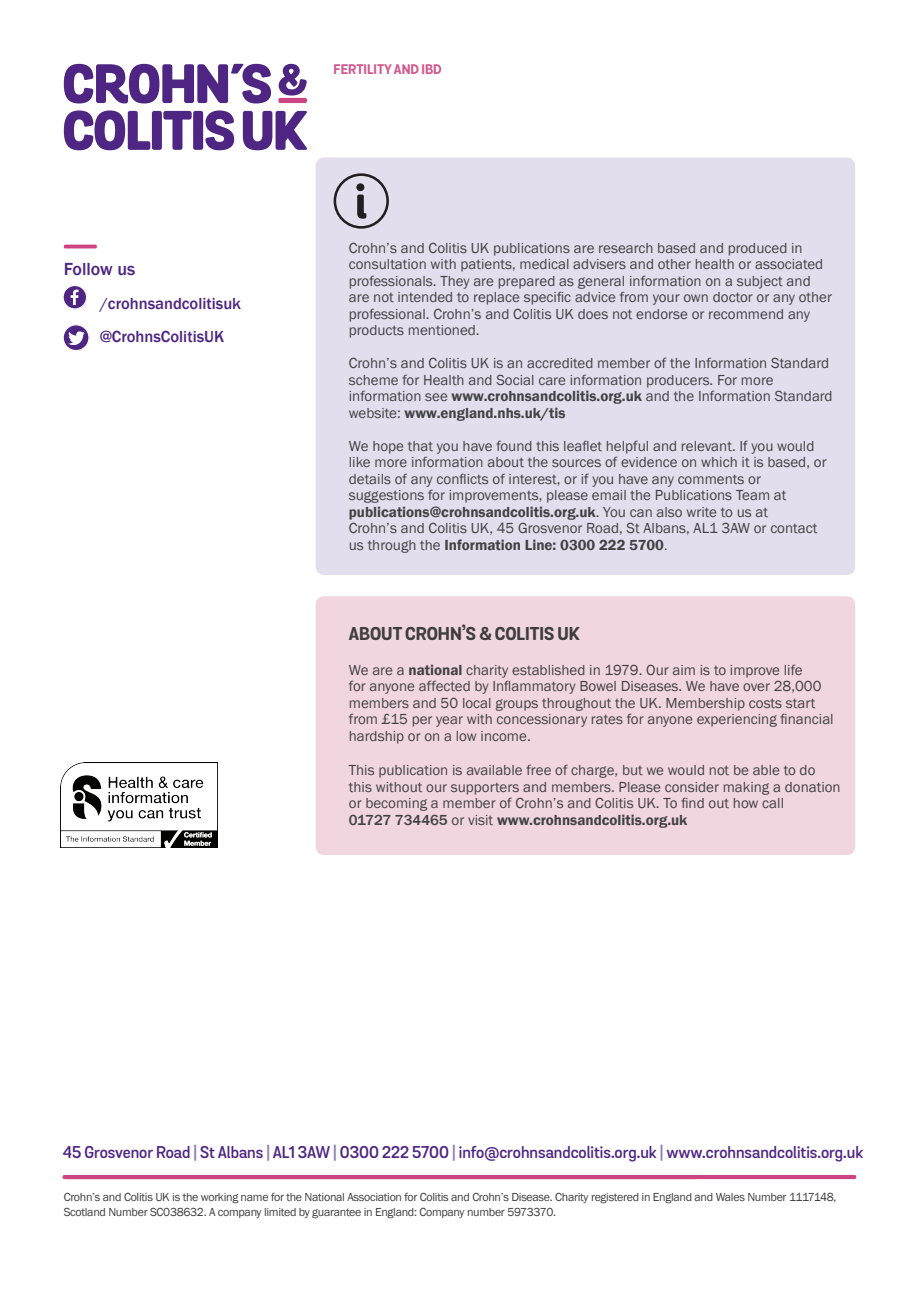
<style>
.page{position:relative;width:919px;height:1289px;background:#fff}
.page>*{position:absolute;margin:0;border:0;box-sizing:border-box;transform-origin:0 0}
.t1{font:700 18px "Grota Sans Rounded";color:#3e3e3f}
.t2{font:500 18px "Franklin Gothic";color:#4e2582}
.t3{font:600 16.5px "Grota Sans Rounded";color:#4e2582}
.t4{font:500 16.5px/33px "Franklin Gothic";color:#4e2582}
.t5{font:15px/16.5px "Franklin Gothic";color:#414243}
.t6{font:700 13.5px "Grota Sans Rounded";color:#d05a8e}
.t7{font:12px/15px "Franklin Gothic";letter-spacing:-.025em;color:#3e3e3f}
.s1{font-weight:600}
.s2{font-size:13.5px}
.s3{font-weight:500}
.s4{color:#917cb3}
.s5{color:#927eb4}
</style>
<div class="page">
<svg style="left:64px;top:110px;width:86px;height:40px"></svg>
<div style="left:152px;top:111px;width:10px;height:39px;background:#4e2582;border-radius:3px"></div>
<svg style="left:163px;top:111px;width:29px;height:39px"></svg>
<div style="left:193px;top:111px;width:10px;height:39px;background:#4e2582;border-radius:3px"></div>
<svg style="left:205px;top:110px;width:29px;height:40px"></svg>
<svg style="left:243px;top:111px;width:64px;height:39px"></svg>
<svg style="left:278px;top:64px;width:29px;height:32px"></svg>
<svg style="left:64px;top:64px;width:207px;height:40px"></svg>
<div style="left:278px;top:98px;width:29px;height:5px;background:#cd4484;border-radius:2px"></div>
<svg style="left:64px;top:244px;width:33px;height:4px"></svg>
<svg style="left:63px;top:285px;width:24px;height:24px"></svg>
<svg style="left:63px;top:324px;width:27px;height:27px"></svg>
<div style="left:315px;top:157px;width:540px;height:418px;background:#e3deed;border-radius:9px"></div>
<div style="left:315px;top:596px;width:540px;height:259px;background:#f1d6e0;border-radius:9px"></div>
<svg style="left:333px;top:173px;width:56px;height:56px"></svg>
<img style="left:61px;top:762px;width:157px;height:85px">
<div style="left:63px;top:1174px;width:793px;height:5px;background:#cd4484;border-radius:2px"></div>
<p class="t2" style="left:64px;top:257px;width:73px">Follow us</p>
<p class="t4" style="left:100px;top:287px;width:142px">/crohnsandcolitisuk @CrohnsColitisUK</p>
<p class="t6" style="left:333px;top:61px;width:110px">FERTILITY AND IBD</p>
<p class="t5" style="left:349px;top:240px;width:484px">Crohn’s and Colitis UK publications are research based and produced in consultation with patients, medical advisers and other health or associated professionals. They are prepared as general information on a subject and are not intended to replace specific advice from your own doctor or any other professional. Crohn’s and Colitis UK does not endorse or recommend any products mentioned.</p>
<p class="t5" style="left:349px;top:355px;width:485px">Crohn’s and Colitis UK is an accredited member of the Information Standard scheme for Health and Social care information producers. For more information see <span class="s1">www.crohnsandcolitis.org.uk</span> and the Information Standard website: <span class="s1">www.england.nhs.uk/tis</span></p>
<p class="t5" style="left:349px;top:438px;width:479px">We hope that you have found this leaflet helpful and relevant. If you would like more information about the sources of evidence on which it is based, or details of any conflicts of interest, or if you have any comments or suggestions for improvements, please email the Publications Team at <span class="s1">publications@crohnsandcolitis.org.uk</span>. You can also write to us at<br>Crohn’s and Colitis UK, 45 Grosvenor Road, St Albans, AL1 3AW or contact us through the <span class="s1">Information Line: 0300 222 5700</span><span class="s2">.</span></p>
<p class="t1" style="left:349px;top:622px;width:232px">ABOUT CROHN’S &amp; COLITIS UK</p>
<p class="t5" style="left:349px;top:662px;width:486px">We are a <span class="s1">national</span> charity established in 1979. Our aim is to improve life<br>for anyone affected by Inflammatory Bowel Diseases. We have over 28,000 members and 50 local groups throughout the UK. Membership costs start from £15 per year with concessionary rates for anyone experiencing financial hardship or on a low income.</p>
<p class="t5" style="left:349px;top:761px;width:493px">This publication is available free of charge, but we would not be able to do this without our supporters and members. Please consider making a donation or becoming a member of Crohn’s and Colitis UK. To find out how call<br><span class="s3">01727 734465</span> or visit <span class="s1">www.crohnsandcolitis.org.uk</span></p>
<p class="t3" style="left:63px;top:1141px;width:801px">45 Grosvenor Road <span class="s4">|</span> St Albans <span class="s5">|</span> AL1 3AW <span class="s4">|</span> 0300 222 5700 <span class="s5">|</span> info@crohnsandcolitis.org.uk <span class="s5">|</span> www.crohnsandcolitis.org.uk</p>
<p class="t7" style="left:64px;top:1189px;width:774px">Crohn’s and Colitis UK is the working name for the National Association for Colitis and Crohn’s Disease. Charity registered in England and Wales Number 1117148,<br>Scotland Number SC038632. A company limited by guarantee in England: Company number 5973370.</p>
</div>
